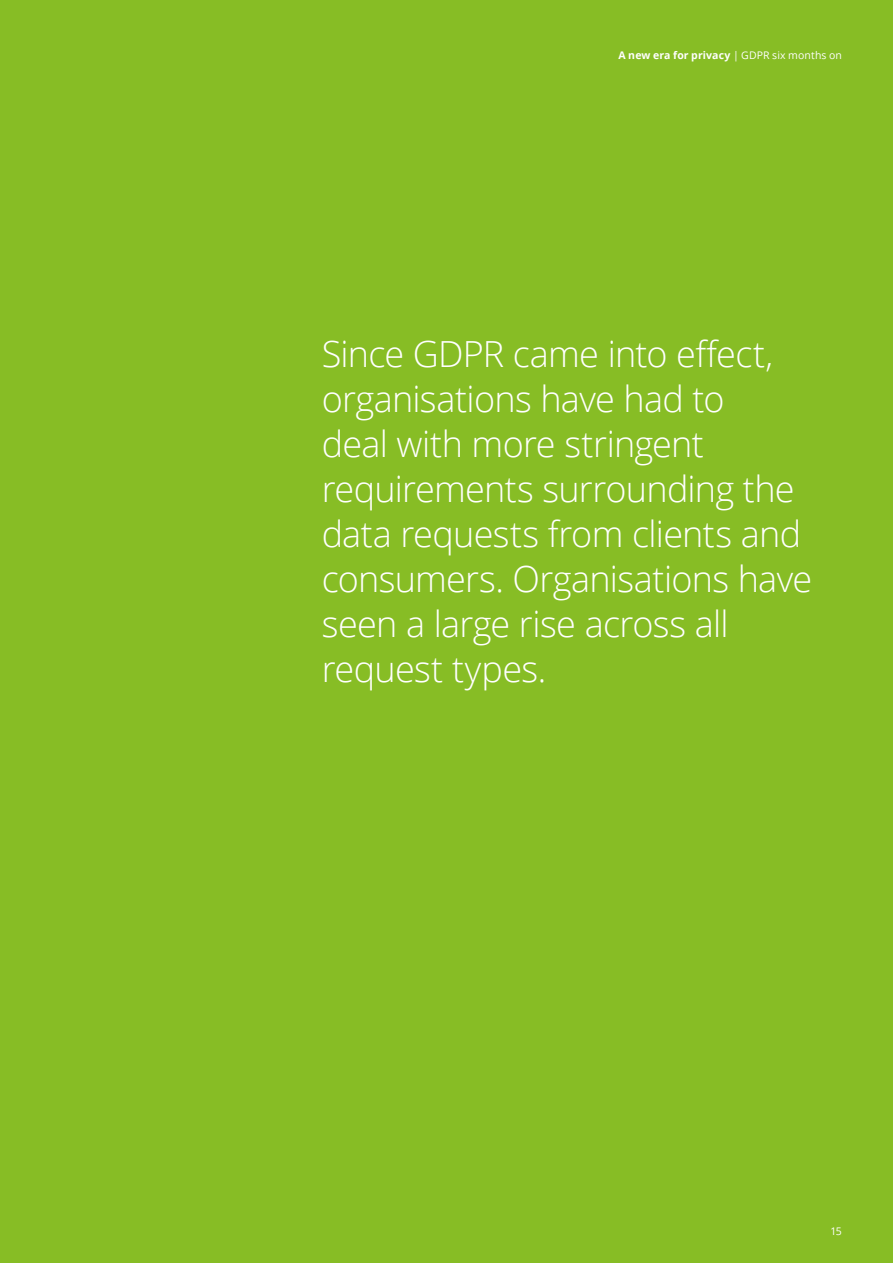
<style>
.page{position:relative;width:893px;height:1263px;background:#87bd25}
.page>*{position:absolute;margin:0;border:0;box-sizing:border-box;transform-origin:0 0}
.Quote_pullout__large{font:300 36px/45px "Open Sans";letter-spacing:-.02em;color:#fff}
.t1{font:700 10.5px "Open Sans";letter-spacing:.01em;color:#fff}
.t2{font:10.5px "Open Sans";color:#fff}
.s1{font-weight:400}
</style>
<div class="page">
<p class="t1" style="left:619px;top:48px;width:225px">A new era for privacy <span class="s1">| GDPR six months on</span></p>
<p class="Quote_pullout__large" style="left:322px;top:330px;width:492px">Since GDPR came into effect, organisations have had to<br>deal with more stringent requirements surrounding the data requests from clients and consumers. Organisations have seen a large rise across all request types.</p>
<p class="t2" style="left:830px;top:1224px;width:13px">15</p>
</div>
